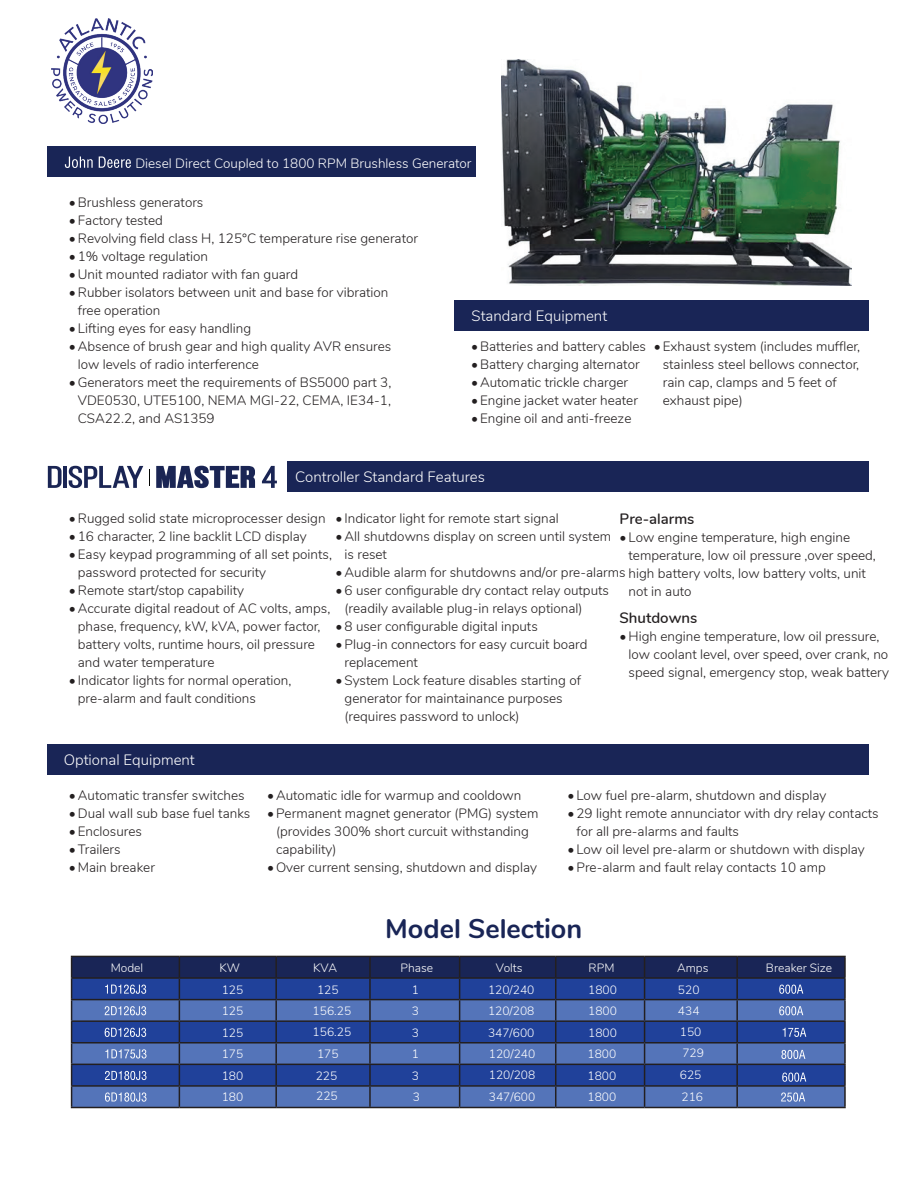
<style>
.page{position:relative;width:918px;height:1188px;background:#fff}
.page>*{position:absolute;margin:0;border:0;box-sizing:border-box;transform-origin:0 0}
.t1{font:700 27px "Nunito";color:#192556}
.t2{font:300 15px "Nunito";color:#fff}
.t3{font:600 15px "Nunito";color:#231f20}
.t4{font:300 13.5px/18px "Nunito";color:#231f20}
.t5{font:300 13.5px "Nunito";color:#fff}
.t6{font:300 12px "Nunito";color:#fff}
</style>
<div class="page">
<div style="left:287px;top:461px;width:582px;height:30px;background:#192556"></div>
<div style="left:48px;top:147px;width:428px;height:30px;background:#192556"></div>
<div style="left:455px;top:300px;width:414px;height:31px;background:#192556"></div>
<div style="left:48px;top:744px;width:821px;height:30px;background:#192556"></div>
<svg style="left:65px;top:157px;width:66px;height:11px"></svg>
<svg style="left:149px;top:469px;width:1px;height:17px"></svg>
<hr style="left:737px;top:956px;width:109px;height:1px;background:#231f20">
<hr style="left:844px;top:957px;width:2px;height:20px;background:#231f20">
<hr style="left:737px;top:977px;width:109px;height:2px;background:#231f20">
<hr style="left:844px;top:979px;width:2px;height:20px;background:#231f20">
<hr style="left:737px;top:999px;width:109px;height:1px;background:#231f20">
<hr style="left:844px;top:1000px;width:2px;height:20px;background:#231f20">
<hr style="left:737px;top:1020px;width:109px;height:2px;background:#231f20">
<hr style="left:844px;top:1022px;width:2px;height:20px;background:#231f20">
<hr style="left:844px;top:1044px;width:2px;height:20px;background:#231f20">
<hr style="left:844px;top:1065px;width:2px;height:20px;background:#231f20">
<hr style="left:844px;top:1087px;width:2px;height:20px;background:#231f20">
<hr style="left:71px;top:1107px;width:108px;height:1px;background:#231f20">
<hr style="left:179px;top:1107px;width:97px;height:1px;background:#231f20">
<hr style="left:276px;top:1107px;width:94px;height:1px;background:#231f20">
<hr style="left:370px;top:1107px;width:90px;height:1px;background:#231f20">
<hr style="left:460px;top:1107px;width:96px;height:1px;background:#231f20">
<hr style="left:556px;top:1107px;width:89px;height:1px;background:#231f20">
<hr style="left:645px;top:1107px;width:92px;height:1px;background:#231f20">
<hr style="left:737px;top:1042px;width:109px;height:2px;background:#231f20">
<hr style="left:737px;top:1064px;width:109px;height:1px;background:#231f20">
<hr style="left:737px;top:1085px;width:109px;height:2px;background:#231f20">
<hr style="left:737px;top:1107px;width:109px;height:1px;background:#231f20">
<svg style="left:71px;top:956px;width:774px;height:151px;background:#365093"></svg>
<img style="left:501px;top:59px;width:350px;height:226px">
<img style="left:51px;top:19px;width:101px;height:104px">
<svg style="left:48px;top:466px;width:14px;height:22px"></svg>
<hr style="left:63px;top:466px;width:3px;height:22px;background:#1a2554">
<svg style="left:69px;top:466px;width:74px;height:22px"></svg>
<svg style="left:156px;top:466px;width:99px;height:22px"></svg>
<svg style="left:262px;top:466px;width:15px;height:22px"></svg>
<p class="t5" style="left:135px;top:153px;width:338px">Diesel Direct Coupled to 1800 RPM Brushless Generator</p>
<p class="t4" style="left:69px;top:193px;width:136px">•Brushless generators</p>
<p class="t4" style="left:69px;top:211px;width:96px">• Factory tested</p>
<p class="t4" style="left:69px;top:229px;width:351px">•Revolving field class H, 125°C temperature rise generator</p>
<p class="t4" style="left:69px;top:247px;width:141px">•1% voltage regulation</p>
<p class="t4" style="left:69px;top:265px;width:231px">•Unit mounted radiator with fan guard</p>
<p class="t4" style="left:78px;top:283px;width:312px;text-indent:-9px">•Rubber isolators between unit and base for vibration free operation</p>
<p class="t4" style="left:69px;top:319px;width:184px">• Lifting eyes for easy handling</p>
<p class="t4" style="left:78px;top:337px;width:315px;text-indent:-9px">•Absence of brush gear and high quality AVR ensures low levels of radio interference</p>
<p class="t4" style="left:78px;top:373px;width:315px;text-align:justify;text-indent:-9px">•Generators meet the requirements of BS5000 part 3, VDE0530, UTE5100, NEMA MGI-22, CEMA, IE34-1, CSA22.2, and AS1359</p>
<p class="t2" style="left:472px;top:305px;width:137px">Standard Equipment</p>
<p class="t4" style="left:471px;top:336px;width:177px">•Batteries and battery cables</p>
<p class="t4" style="left:471px;top:354px;width:170px">•Battery charging alternator</p>
<p class="t4" style="left:471px;top:372px;width:159px">•Automatic trickle charger</p>
<p class="t4" style="left:471px;top:390px;width:168px">•Engine jacket water heater</p>
<p class="t4" style="left:471px;top:408px;width:162px">•Engine oil and anti-freeze</p>
<p class="t4" style="left:663px;top:336px;width:199px;text-indent:-9px">•Exhaust system (includes muffler, stainless steel bellows connector, rain cap, clamps and 5 feet of exhaust pipe)</p>
<p class="t2" style="left:295px;top:466px;width:192px">Controller Standard Features</p>
<p class="t4" style="left:336px;top:508px;width:225px">• Indicator light for remote start signal</p>
<p class="t4" style="left:345px;top:526px;width:268px;text-indent:-9px">•All shutdowns display on screen until system is reset</p>
<p class="t4" style="left:336px;top:562px;width:532px">•Audible alarm for shutdowns and/or pre-alarms high battery volts, low battery volts, unit</p>
<p class="t4" style="left:345px;top:580px;width:266px;text-indent:-9px">•6 user configurable dry contact relay outputs (readily available plug-in relays optional)</p>
<p class="t4" style="left:336px;top:616px;width:204px">•8 user configurable digital inputs</p>
<p class="t4" style="left:345px;top:634px;width:245px;text-indent:-9px">•Plug-in connectors for easy curcuit board replacement</p>
<p class="t4" style="left:345px;top:670px;width:238px;text-indent:-9px">•System Lock feature disables starting of generator for maintainance purposes (requires password to unlock)</p>
<p class="t4" style="left:69px;top:508px;width:258px">•Rugged solid state microprocesser design</p>
<p class="t4" style="left:69px;top:526px;width:239px">•16 character, 2 line backlit LCD display</p>
<p class="t4" style="left:78px;top:544px;width:256px;text-indent:-9px">•Easy keypad programming of all set points, password protected for security</p>
<p class="t4" style="left:69px;top:580px;width:177px">•Remote start/stop capability</p>
<p class="t4" style="left:78px;top:598px;width:254px;text-indent:-9px">•Accurate digital readout of AC volts, amps, phase, frequency, kW, kVA, power factor, battery volts, runtime hours, oil pressure and water temperature</p>
<p class="t4" style="left:78px;top:670px;width:215px;text-indent:-9px">• Indicator lights for normal operation, pre-alarm and fault conditions</p>
<p class="t3" style="left:620px;top:508px;width:76px">Pre-alarms</p>
<p class="t4" style="left:629px;top:527px;width:249px;text-indent:-9px">• Low engine temperature, high engine temperature, low oil pressure ,over speed,</p>
<p class="t4" style="left:629px;top:581px;width:65px">not in auto</p>
<p class="t3" style="left:620px;top:607px;width:79px">Shutdowns</p>
<p class="t4" style="left:629px;top:626px;width:262px;text-indent:-9px">•High engine temperature, low oil pressure, low coolant level, over speed, over crank, no speed signal, emergency stop, weak battery</p>
<p class="t2" style="left:64px;top:749px;width:133px">Optional Equipment</p>
<p class="t4" style="left:69px;top:786px;width:177px">•Automatic transfer switches</p>
<p class="t4" style="left:69px;top:804px;width:183px">•Dual wall sub base fuel tanks</p>
<p class="t4" style="left:69px;top:822px;width:75px">•Enclosures</p>
<p class="t4" style="left:69px;top:840px;width:53px">•Trailers</p>
<p class="t4" style="left:69px;top:858px;width:88px">• Main breaker</p>
<p class="t4" style="left:267px;top:786px;width:256px">•Automatic idle for warmup and cooldown</p>
<p class="t4" style="left:276px;top:804px;width:264px;text-indent:-9px">•Permanent magnet generator (PMG) system (provides 300% short curcuit withstanding capability)</p>
<p class="t4" style="left:267px;top:858px;width:271px">•Over current sensing, shutdown and display</p>
<p class="t4" style="left:567px;top:786px;width:261px">• Low fuel pre-alarm, shutdown and display</p>
<p class="t4" style="left:576px;top:804px;width:304px;text-indent:-9px">•29 light remote annunciator with dry relay contacts for all pre-alarms and faults</p>
<p class="t4" style="left:567px;top:840px;width:299px">• Low oil level pre-alarm or shutdown with display</p>
<p class="t4" style="left:567px;top:858px;width:260px">•Pre-alarm and fault relay contacts 10 amp</p>
<h1 class="t1" style="left:385px;top:908px;width:199px">Model Selection</h1>
<p class="t6" style="left:111px;top:959px;width:34px">Model</p>
<p class="t6" style="left:219px;top:959px;width:22px">KW</p>
<p class="t6" style="left:313px;top:959px;width:25px">KVA</p>
<p class="t6" style="left:400px;top:959px;width:34px">Phase</p>
<p class="t6" style="left:496px;top:959px;width:28px">Volts</p>
<p class="t6" style="left:588px;top:959px;width:27px">RPM</p>
<p class="t6" style="left:677px;top:959px;width:33px">Amps</p>
<p class="t6" style="left:766px;top:959px;width:68px">Breaker Size</p>
<p class="t6" style="left:222px;top:981px;width:23px">125</p>
<p class="t6" style="left:317px;top:981px;width:23px">125</p>
<p class="t6" style="left:412px;top:981px;width:9px">1</p>
<p class="t6" style="left:488px;top:981px;width:48px">120/240</p>
<p class="t6" style="left:588px;top:981px;width:30px">1800</p>
<p class="t6" style="left:678px;top:981px;width:23px">520</p>
<p class="t6" style="left:222px;top:1002px;width:23px">125</p>
<p class="t6" style="left:313px;top:1002px;width:40px">156.25</p>
<p class="t6" style="left:412px;top:1002px;width:9px">3</p>
<p class="t6" style="left:488px;top:1002px;width:48px">120/208</p>
<p class="t6" style="left:588px;top:1002px;width:30px">1800</p>
<p class="t6" style="left:678px;top:1002px;width:23px">434</p>
<p class="t6" style="left:222px;top:1024px;width:23px">125</p>
<p class="t6" style="left:313px;top:1023px;width:40px">156.25</p>
<p class="t6" style="left:412px;top:1024px;width:9px">3</p>
<p class="t6" style="left:488px;top:1024px;width:48px">347/600</p>
<p class="t6" style="left:588px;top:1024px;width:30px">1800</p>
<p class="t6" style="left:680px;top:1023px;width:23px">150</p>
<p class="t6" style="left:222px;top:1045px;width:23px">175</p>
<p class="t6" style="left:317px;top:1045px;width:23px">175</p>
<p class="t6" style="left:412px;top:1045px;width:9px">1</p>
<p class="t6" style="left:489px;top:1045px;width:48px">120/240</p>
<p class="t6" style="left:587px;top:1045px;width:30px">1800</p>
<p class="t6" style="left:682px;top:1044px;width:23px">729</p>
<p class="t6" style="left:222px;top:1067px;width:23px">180</p>
<p class="t6" style="left:316px;top:1067px;width:23px">225</p>
<p class="t6" style="left:412px;top:1067px;width:9px">3</p>
<p class="t6" style="left:489px;top:1066px;width:48px">120/208</p>
<p class="t6" style="left:587px;top:1067px;width:30px">1800</p>
<p class="t6" style="left:680px;top:1066px;width:23px">625</p>
<p class="t6" style="left:222px;top:1089px;width:23px">180</p>
<p class="t6" style="left:316px;top:1087px;width:23px">225</p>
<p class="t6" style="left:413px;top:1089px;width:9px">3</p>
<p class="t6" style="left:489px;top:1088px;width:48px">347/600</p>
<p class="t6" style="left:587px;top:1089px;width:30px">1800</p>
<p class="t6" style="left:682px;top:1089px;width:23px">216</p>
</div>
